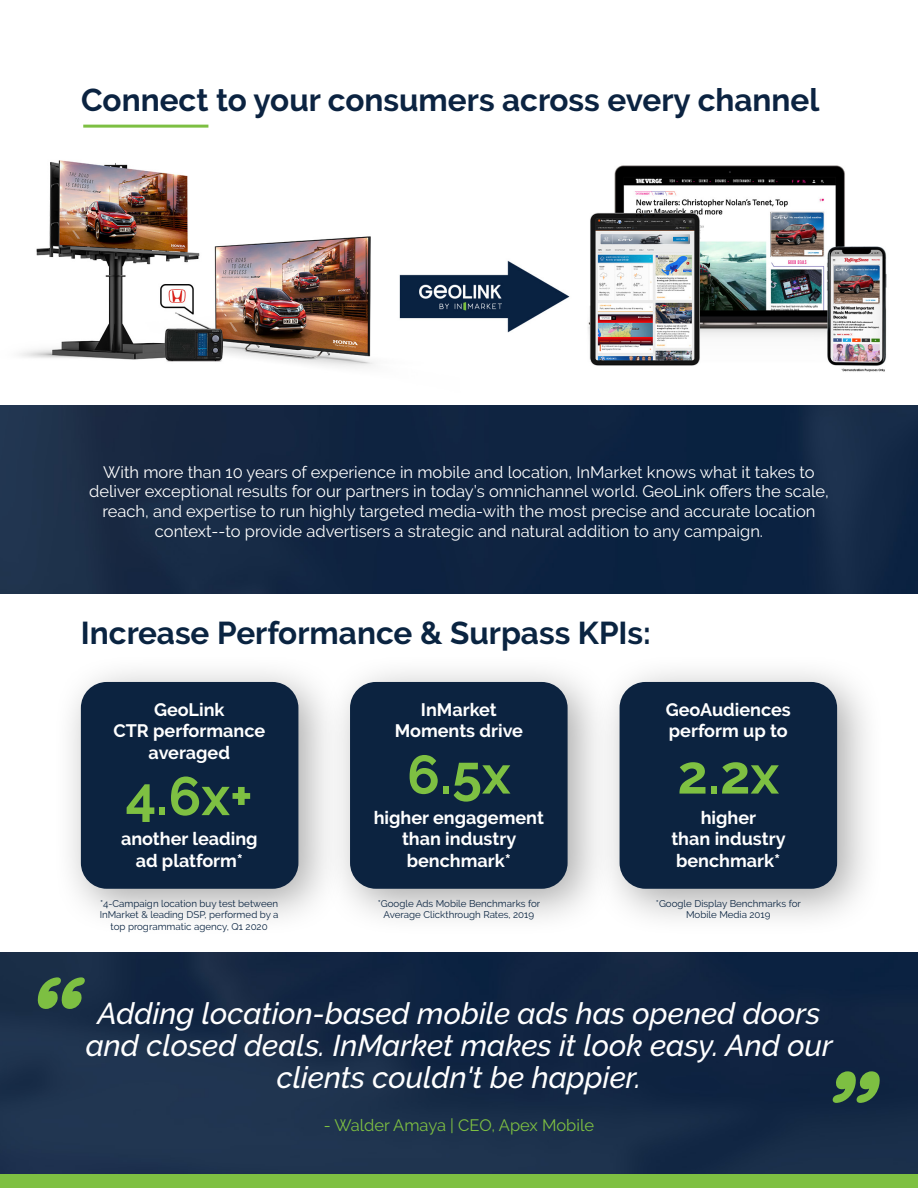
<style>
.page{position:relative;width:918px;height:1188px;background:#fff}
.page>*{position:absolute;margin:0;border:0;box-sizing:border-box;transform-origin:0 0}
.t1{font:700 54px "Raleway";color:#7ec042}
.t2{font:700 31.5px "Raleway";color:#0b2341}
.t3{font:700 31.5px "Raleway";color:#0a2441}
.t4{font:italic 500 30px/31.8px "Raleway";color:#fff;text-align:center}
.t5{font:700 18px/21.6px "Raleway";color:#fff;text-align:center}
.t6{font:16.5px/19.8px "Raleway";color:#fff;text-align:center}
.t7{font:16.5px "Raleway";color:#7ec042}
.t8{font:9.75px/11.7px "Raleway";color:#0a2441;text-align:center}
</style>
<div class="page">
<img style="left:0;top:953px;width:918px;height:221px">
<div style="left:0;top:1174px;width:918px;height:14px;background:#7ec042"></div>
<img style="left:0;top:124px;width:918px;height:282px">
<img style="left:0;top:406px;width:918px;height:187px">
<hr style="left:83px;top:125px;width:125px;height:3px;background:#7dbf42">
<svg style="left:36px;top:977px;width:49px;height:32px;background:#528143"></svg>
<svg style="left:832px;top:1071px;width:49px;height:32px;background:#4e7d41"></svg>
<div style="left:591px;top:654px;width:294px;height:283px;background:#000;opacity:.34"></div>
<div style="left:620px;top:682px;width:217px;height:207px;background:#0c2340;border-radius:26px"></div>
<div style="left:321px;top:654px;width:294px;height:283px;background:#000;opacity:.34"></div>
<div style="left:350px;top:682px;width:218px;height:207px;background:#0c2340;border-radius:26px"></div>
<div style="left:52px;top:654px;width:294px;height:283px;background:#000;opacity:.34"></div>
<div style="left:81px;top:682px;width:217px;height:207px;background:#0c2340;border-radius:26px"></div>
<h2 class="t2" style="left:81px;top:82px;width:740px">Connect to your consumers across every channel</h2>
<p class="t6" style="left:89px;top:462px;width:741px">With more than 10 years of experience in mobile and location, InMarket knows what it takes to deliver exceptional results for our partners in today’s omnichannel world. GeoLink offers the scale, reach, and expertise to run highly targeted media-with the most precise and accurate location context--to provide advertisers a strategic and natural addition to any campaign.</p>
<h2 class="t3" style="left:81px;top:615px;width:572px">Increase Performance &amp; Surpass KPIs:</h2>
<p class="t5" style="left:114px;top:699px;width:153px">GeoLink<br>CTR performance averaged</p>
<h1 class="t1" style="left:126px;top:765px;width:129px">4.6x+</h1>
<p class="t5" style="left:121px;top:828px;width:138px">another leading ad platform*</p>
<p class="t5" style="left:395px;top:699px;width:130px">InMarket<br>Moments drive</p>
<h1 class="t1" style="left:407px;top:744px;width:105px">6.5x</h1>
<p class="t5" style="left:374px;top:807px;width:172px">higher engagement than industry benchmark*</p>
<p class="t5" style="left:666px;top:699px;width:127px;text-align:left">GeoAudiences perform up to</p>
<h1 class="t1" style="left:677px;top:744px;width:103px">2.2x</h1>
<p class="t5" style="left:671px;top:807px;width:116px">higher<br>than industry benchmark*</p>
<p class="t8" style="left:100px;top:897px;width:180px">*4-Campaign location buy test between<br>InMarket &amp; leading DSP, performed by a top programmatic agency, Q1 2020</p>
<p class="t8" style="left:378px;top:897px;width:164px">*Google Ads Mobile Benchmarks for<br>Average Clickthrough Rates, 2019</p>
<p class="t8" style="left:656px;top:897px;width:147px">*Google Display Benchmarks for<br>Mobile Media 2019</p>
<h3 class="t4" style="left:86px;top:997px;width:749px">Adding location-based mobile ads has opened doors and closed deals. InMarket makes it look easy. And our clients couldn't be happier.</h3>
<p class="t7" style="left:324px;top:1116px;width:272px">- Walder Amaya | CEO, Apex Mobile</p>
</div>
